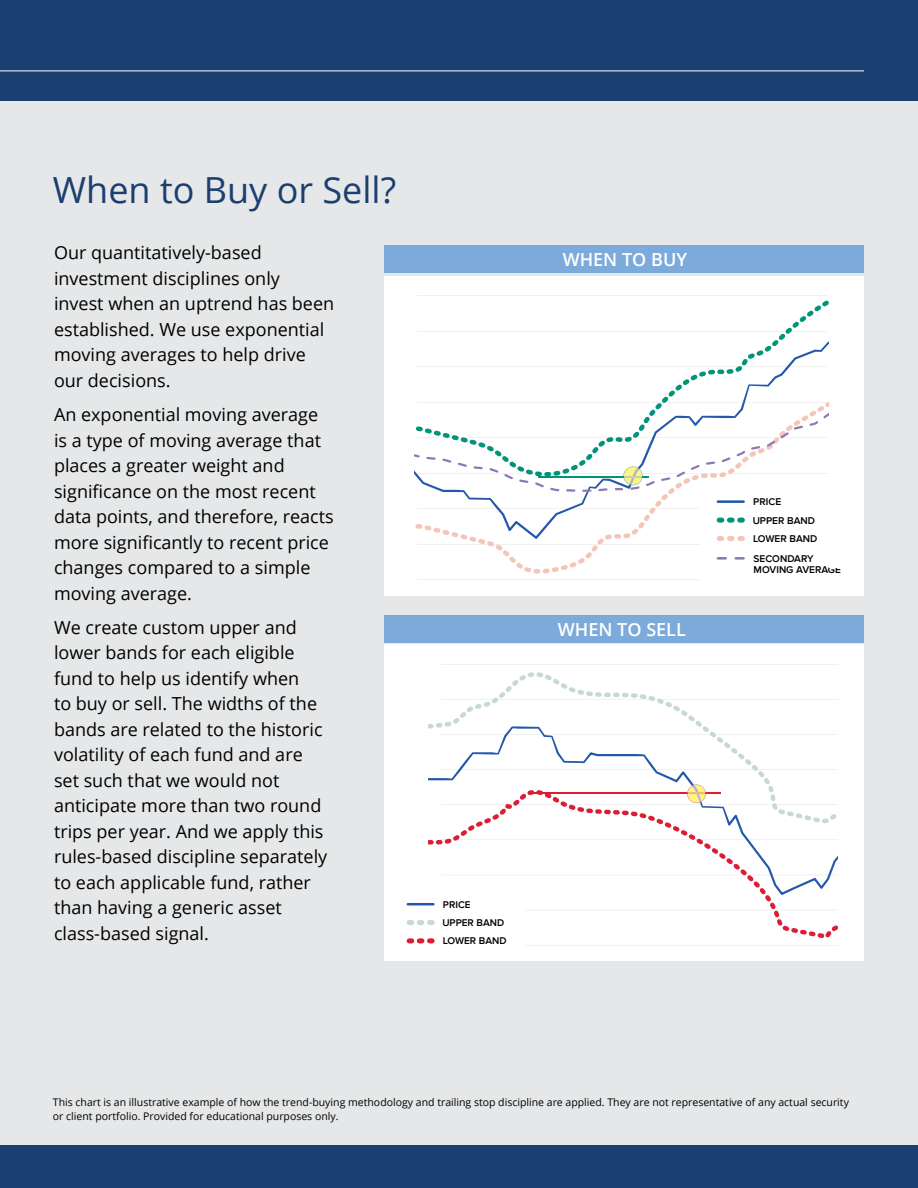
<style>
.page{position:relative;width:918px;height:1188px;background:#fff}
.page>*{position:absolute;margin:0;border:0;box-sizing:border-box;transform-origin:0 0}
.t1{font:36px "Open Sans";color:#1a3f70}
.t2{font:18px/25.5px "Open Sans";color:#000}
.t3{font:600 18px "Open Sans";color:#fff}
.t4{font:10.5px/13.5px "Open Sans";color:#000}
.t5{font:600 10.2px/18.6px "Proxima Nova";color:#000}
.t6{font:600 10.05px/18.5px "Proxima Nova";color:#000}
</style>
<div class="page">
<div style="left:0;top:100px;width:918px;height:1045px;background:#e6e7e8"></div>
<div style="left:0;top:0;width:918px;height:100px;background:#1a3f70"></div>
<hr style="left:0;top:71px;width:864px;height:1px;background:#fff">
<div style="left:0;top:1145px;width:918px;height:43px;background:#1a3f70"></div>
<div style="left:385px;top:644px;width:479px;height:317px;background:#fff"></div>
<hr style="left:440px;top:945px;width:398px;height:1px;background:#e0e0e0">
<hr style="left:440px;top:664px;width:398px;height:1px;background:#e0e0e0">
<svg style="left:428px;top:672px;width:410px;height:54px"></svg>
<svg style="left:765px;top:895px;width:73px;height:43px"></svg>
<svg style="left:428px;top:726px;width:410px;height:169px"></svg>
<hr style="left:533px;top:792px;width:188px;height:2px;background:#dc1e34">
<svg style="left:687px;top:784px;width:19px;height:19px"></svg>
<div style="left:406px;top:897px;width:119px;height:62px;background:#fff"></div>
<hr style="left:408px;top:903px;width:25px;height:2px;background:#2459a9">
<svg style="left:407px;top:920px;width:25px;height:5px"></svg>
<svg style="left:407px;top:938px;width:25px;height:5px"></svg>
<div style="left:385px;top:616px;width:479px;height:27px;background:#7caadb"></div>
<div style="left:385px;top:276px;width:479px;height:319px;background:#fff"></div>
<hr style="left:417px;top:580px;width:411px;height:1px;background:#e0e0e0">
<svg style="left:417px;top:295px;width:412px;height:31px"></svg>
<svg style="left:417px;top:539px;width:283px;height:35px"></svg>
<svg style="left:414px;top:326px;width:415px;height:213px"></svg>
<svg style="left:414px;top:454px;width:6px;height:4px"></svg>
<svg style="left:426px;top:457px;width:10px;height:3px"></svg>
<svg style="left:442px;top:458px;width:9px;height:5px"></svg>
<svg style="left:458px;top:463px;width:9px;height:4px"></svg>
<svg style="left:473px;top:466px;width:10px;height:3px"></svg>
<svg style="left:489px;top:468px;width:9px;height:5px"></svg>
<svg style="left:504px;top:474px;width:9px;height:5px"></svg>
<svg style="left:519px;top:479px;width:9px;height:4px"></svg>
<svg style="left:535px;top:482px;width:9px;height:5px"></svg>
<svg style="left:550px;top:488px;width:9px;height:3px"></svg>
<svg style="left:566px;top:489px;width:9px;height:3px"></svg>
<svg style="left:582px;top:489px;width:9px;height:3px"></svg>
<svg style="left:598px;top:488px;width:10px;height:3px"></svg>
<svg style="left:661px;top:477px;width:9px;height:4px"></svg>
<svg style="left:676px;top:471px;width:9px;height:6px"></svg>
<svg style="left:691px;top:465px;width:9px;height:5px"></svg>
<svg style="left:706px;top:461px;width:9px;height:4px"></svg>
<svg style="left:722px;top:457px;width:9px;height:5px"></svg>
<svg style="left:737px;top:451px;width:8px;height:5px"></svg>
<svg style="left:751px;top:446px;width:9px;height:4px"></svg>
<svg style="left:767px;top:426px;width:36px;height:21px"></svg>
<svg style="left:809px;top:404px;width:20px;height:22px"></svg>
<hr style="left:538px;top:476px;width:110px;height:2px;background:#009579">
<svg style="left:614px;top:466px;width:41px;height:24px"></svg>
<div style="left:701px;top:486px;width:135px;height:97px;background:#fff"></div>
<hr style="left:718px;top:500px;width:26px;height:3px;background:#2459a9">
<svg style="left:717px;top:557px;width:10px;height:3px"></svg>
<svg style="left:735px;top:557px;width:10px;height:3px"></svg>
<svg style="left:717px;top:518px;width:25px;height:5px"></svg>
<svg style="left:717px;top:536px;width:25px;height:5px"></svg>
<div style="left:385px;top:246px;width:479px;height:27px;background:#7caadb"></div>
<h1 class="t1" style="left:53px;top:165px;width:345px">When to Buy or Sell?</h1>
<p class="t2" style="left:54px;top:240px;width:282px">Our quantitatively-based investment disciplines only<br>invest when an uptrend has been established. We use exponential moving averages to help drive our decisions.</p>
<p class="t2" style="left:54px;top:401px;width:281px">An exponential moving average is a type of moving average that places a greater weight and significance on the most recent data points, and therefore, reacts more significantly to recent price changes compared to a simple moving average.</p>
<p class="t2" style="left:54px;top:614px;width:275px">We create custom upper and lower bands for each eligible fund to help us identify when<br>to buy or sell. The widths of the bands are related to the historic volatility of each fund and are set such that we would not anticipate more than two round trips per year. And we apply this rules-based discipline separately to each applicable fund, rather than having a generic asset class-based signal.</p>
<p class="t6" style="left:442px;top:895px;width:66px">PRICE<br>UPPER BAND<br>LOWER BAND</p>
<p class="t3" style="left:563px;top:247px;width:126px">WHEN TO BUY</p>
<p class="t3" style="left:558px;top:617px;width:129px">WHEN TO SELL</p>
<p class="t5" style="left:753px;top:493px;width:66px">PRICE<br>UPPER BAND<br>LOWER BAND</p>
<p class="t5" style="left:754px;top:553px;width:89px;line-height:11.2px">SECONDARY<br>MOVING AVERAGE</p>
<p class="t4" style="left:53px;top:1096px;width:798px">This chart is an illustrative example of how the trend-buying methodology and trailing stop discipline are applied. They are not representative of any actual security or client portfolio. Provided for educational purposes only.</p>
</div>
